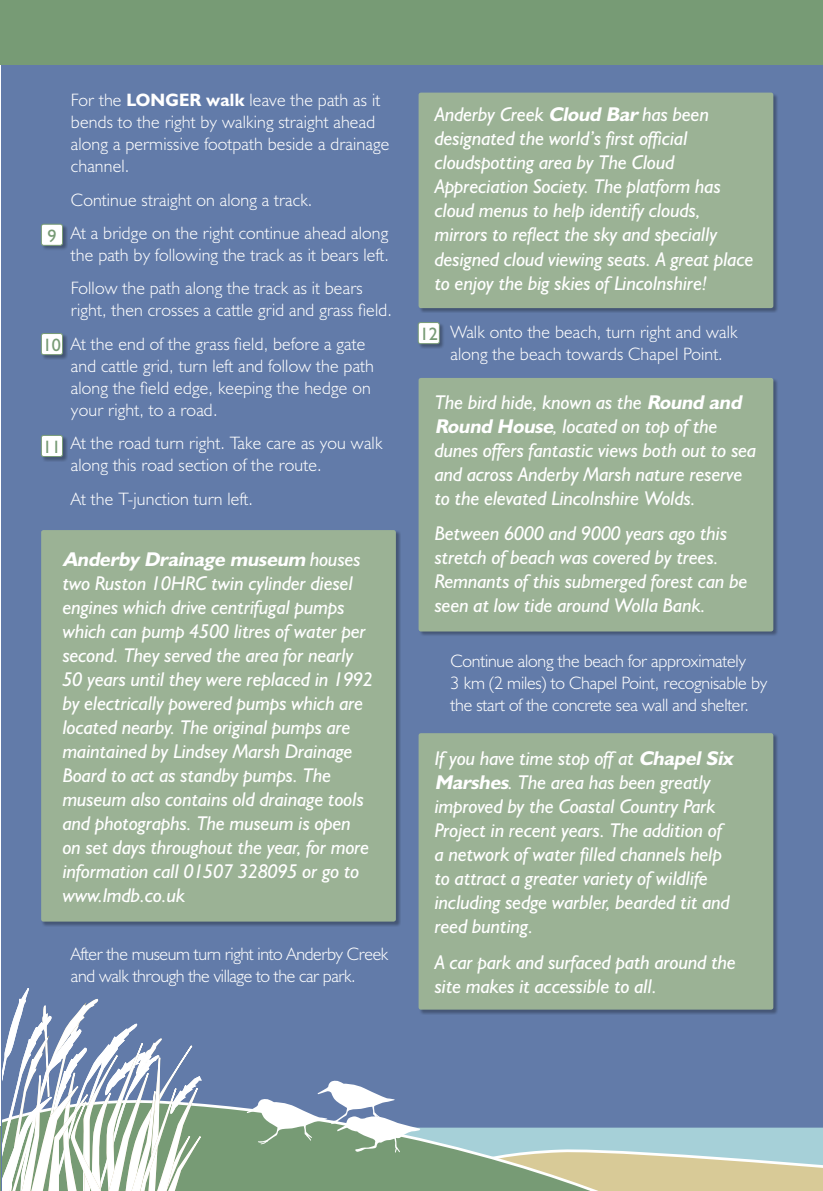
<style>
.page{position:relative;width:823px;height:1191px;background:#fff}
.page>*{position:absolute;margin:0;border:0;box-sizing:border-box;transform-origin:0 0}
.t1{font:italic 20px/24px "Humanist 521 BT";letter-spacing:-.01em;color:#fff}
.t2{font:300 18px/22px "Humanist 521 BT";letter-spacing:.01em;color:#fff}
.t3{font:300 18px/22px "Humanist 521 BT";letter-spacing:-.01em;color:#fff}
.t4{font:300 18px/22px "Humanist 521 BT";letter-spacing:-.02em;color:#fff}
.t5{font:18px "Humanist 521 BT";color:#779b75}
.s1{font-weight:700}
</style>
<div class="page">
<div style="left:1px;top:1px;width:821px;height:1190px;background:#627ba9"></div>
<div style="left:224px;top:1105px;width:22px;height:86px;background:#779b75"></div>
<svg style="left:3px;top:988px;width:221px;height:203px"></svg>
<svg style="left:246px;top:1080px;width:576px;height:111px"></svg>
<div style="left:41px;top:530px;width:360px;height:397px;background:#000;opacity:.3"></div>
<div style="left:41px;top:530px;width:354px;height:391px;background:#9bb295;border-radius:2px"></div>
<div style="left:418px;top:93px;width:360px;height:220px;background:#000;opacity:.3"></div>
<div style="left:418px;top:93px;width:354px;height:215px;background:#9bb295;border-radius:2px"></div>
<div style="left:418px;top:378px;width:360px;height:258px;background:#000;opacity:.3"></div>
<div style="left:418px;top:378px;width:354px;height:253px;background:#9bb295;border-radius:2px"></div>
<div style="left:418px;top:733px;width:360px;height:282px;background:#000;opacity:.3"></div>
<div style="left:418px;top:733px;width:354px;height:276px;background:#9bb295;border-radius:2px"></div>
<div style="left:418px;top:322px;width:26px;height:27px;background:#000;opacity:.3"></div>
<div style="left:418px;top:322px;width:21px;height:22px;background:#fff;border-radius:2px"></div>
<div style="left:418px;top:322px;width:21px;height:22px;border:1px solid #779b75;border-radius:2px"></div>
<div style="left:41px;top:224px;width:27px;height:27px;background:#000;opacity:.3"></div>
<div style="left:41px;top:224px;width:21px;height:21px;background:#fff;border-radius:2px"></div>
<div style="left:41px;top:224px;width:22px;height:21px;border:1px solid #779b75;border-radius:2px"></div>
<div style="left:41px;top:333px;width:27px;height:27px;background:#000;opacity:.3"></div>
<div style="left:41px;top:333px;width:21px;height:22px;background:#fff;border-radius:2px"></div>
<div style="left:41px;top:333px;width:22px;height:22px;border:1px solid #779b75;border-radius:2px"></div>
<div style="left:41px;top:435px;width:27px;height:27px;background:#000;opacity:.3"></div>
<div style="left:41px;top:435px;width:21px;height:21px;background:#fff;border-radius:2px"></div>
<div style="left:41px;top:435px;width:22px;height:22px;border:1px solid #779b75;border-radius:2px"></div>
<div style="left:0;top:1px;width:822px;height:63px;background:#779b75"></div>
<p class="t5" style="left:47px;top:224px;width:11px">9</p>
<p class="t5" style="left:43px;top:334px;width:20px">10</p>
<p class="t5" style="left:43px;top:435px;width:20px">11</p>
<p class="t2" style="left:71px;top:89px;width:320px">For the <span class="s1">LONGER walk</span> leave the path as it bends to the right by walking straight ahead along a permissive footpath beside a drainage channel.</p>
<p class="t2" style="left:71px;top:182px;width:319px;line-height:33.4px">Continue straight on along a track.<br>At a bridge on the right continue ahead along</p>
<p class="t2" style="left:71px;top:238px;width:319px;line-height:33.4px">the path by following the track as it bears left.<br>Follow the path along the track as it bears</p>
<p class="t2" style="left:71px;top:293px;width:322px;line-height:33.4px">right, then crosses a cattle grid and grass field.<br>At the end of the grass field, before a gate</p>
<p class="t2" style="left:71px;top:354px;width:304px">and cattle grid, turn left and follow the path along the field edge, keeping the hedge on your right, to a road.</p>
<p class="t2" style="left:71px;top:432px;width:313px">At the road turn right. Take care as you walk along this road section of the route.</p>
<p class="t2" style="left:71px;top:487px;width:183px">At the T-junction turn left.</p>
<p class="t1" style="left:63px;top:547px;width:312px"><span class="s1">Anderby Drainage museum</span> h o u s e s two Ruston 10HRC twin cylinder diesel engines which drive centrifugal pumps which can pump 4500 litres of water per second. They served the area for nearly 50 years until they were replaced in 1992 by electrically powered pumps which are located nearby. The original pumps are maintained by Lindsey Marsh Drainage Board to act as standby pumps. The museum also contains old drainage tools and photographs. The museum is open on set days throughout the year, for more information call 01507 328095 or go to www.lmdb.co.uk</p>
<p class="t4" style="left:71px;top:942px;width:319px">After the museum turn right into Anderby Creek and walk through the village to the car park.</p>
<p class="t1" style="left:434px;top:102px;width:320px">Anderby Creek <span class="s1">Cloud Bar</span> has been designated the world’s first official cloudspotting area by The Cloud Appreciation Society. The platform has cloud menus to help identify clouds, mirrors to reflect the sky and specially designed cloud viewing seats. A great place to enjoy the big skies of Lincolnshire!</p>
<p class="t5" style="left:419px;top:323px;width:20px">12</p>
<p class="t2" style="left:450px;top:321px;width:288px">Walk onto the beach, turn right and walk along the beach towards Chapel Point.</p>
<p class="t1" style="left:434px;top:390px;width:323px">The bird hide, known as the <span class="s1">Round and Round House</span>, located on top of the dunes offers fantastic views both out to sea and across Anderby Marsh nature reserve to the elevated Lincolnshire Wolds.</p>
<p class="t1" style="left:434px;top:521px;width:314px">Between 6000 and 9000 years ago this stretch of beach was covered by trees.<br>Remnants of this submerged forest can be seen at low tide around Wolla Bank.</p>
<p class="t3" style="left:450px;top:650px;width:318px">Continue along the beach for approximately<br>3 km (2 miles) to Chapel Point, recognisable by the start of the concrete sea wall and shelter.</p>
<p class="t1" style="left:434px;top:746px;width:304px">If you have time stop off at <span class="s1">ChapelSix Marshes</span>. The area has been greatly improved by the Coastal Country Park Project in recent years. The addition of<br>a network of water filled channels help to attract a greater variety of wildlife including sedge warbler, bearded tit and reed bunting.</p>
<p class="t1" style="left:434px;top:949px;width:302px">A car park and surfaced path around the site makes it accessible to all.</p>
</div>
